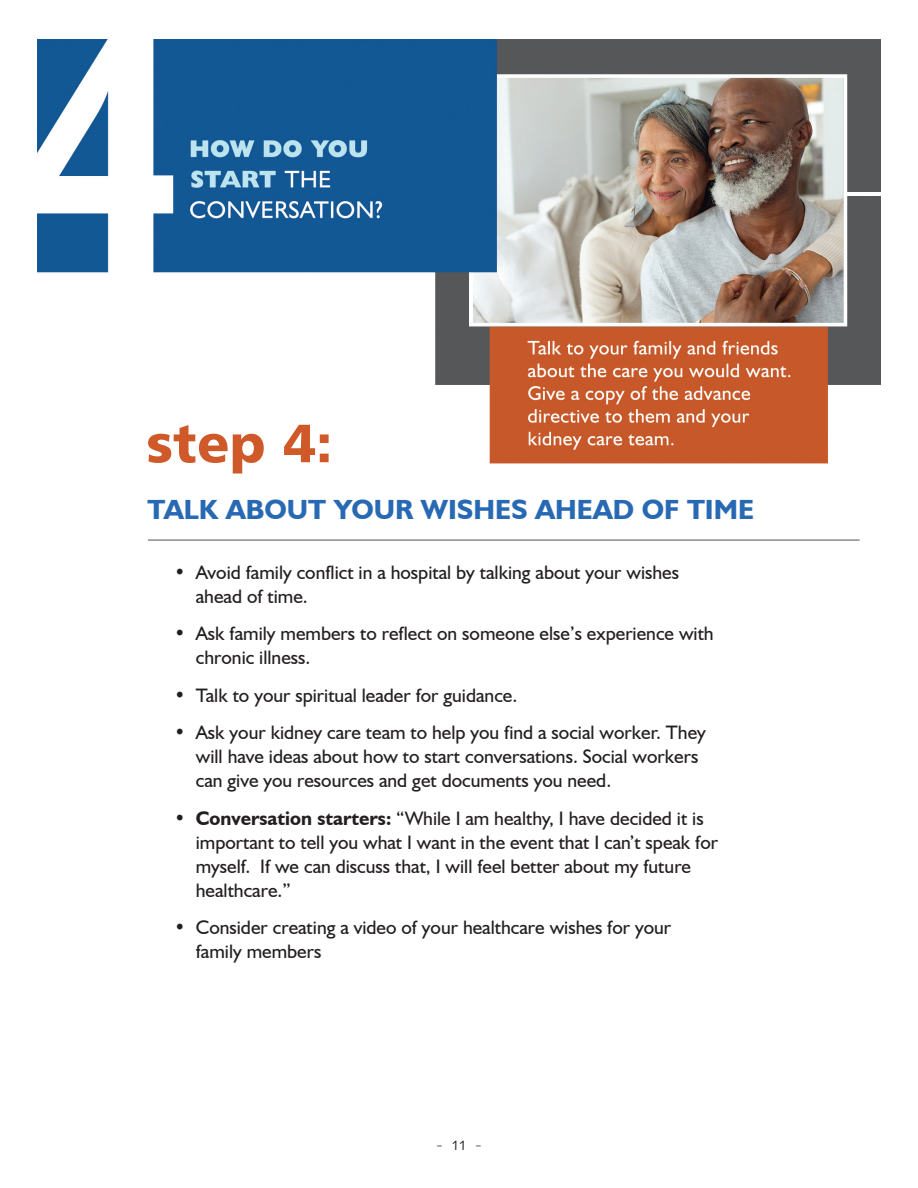
<style>
.page{position:relative;width:918px;height:1188px;background:#fff}
.page>*{position:absolute;margin:0;border:0;box-sizing:border-box;transform-origin:0 0}
.t1{font:54px "Humanist 777 BT Black B";color:#cf5928}
.t2{font:700 27.75px "Humanist 521 BT";color:#2869b3}
.t3{font:19.5px/24px "Humanist 521 BT";color:#231f20}
.t4{font:18px "Humanist 521 BT";color:#8c8b8b}
.s1{font-weight:700}
.s2{font-family:"Humanist 531 BT Roman A";font-size:13.5px;color:#231f20}
</style>
<div class="page">
<img style="left:38px;top:40px;width:842px;height:424px">
<hr style="left:148px;top:539px;width:712px;height:2px;background:#8c8b8b">
<h1 class="t1" style="left:146px;top:409px;width:188px">step 4:</h1>
<h2 class="t2" style="left:147px;top:493px;width:608px">TALK ABOUT YOUR WISHES AHEAD OF TIME</h2>
<p class="t3" style="left:196px;top:560px;width:485px;text-indent:-22px">• Avoid family conflict in a hospital by talking about your wishes ahead of time.</p>
<p class="t3" style="left:196px;top:621px;width:519px;text-indent:-22px">• Ask family members to reflect on someone else’s experience with chronic illness.</p>
<p class="t3" style="left:174px;top:683px;width:345px">• Talk to your spiritual leader for guidance.</p>
<p class="t3" style="left:196px;top:720px;width:512px;text-indent:-22px">• Ask your kidney care team to help you find a social worker. They will have ideas about how to start conversations. Social workers can give you resources and get documents you need.</p>
<p class="t3" style="left:196px;top:806px;width:524px;text-indent:-22px"><span class="s1">• Conversation starters:</span> “While I am healthy, I have decided it is important to tell you what I want in the event that I can’t speak for myself. If we can discuss that, I will feel better about my future healthcare.”</p>
<p class="t3" style="left:196px;top:915px;width:477px;text-indent:-22px">• Consider creating a video of your healthcare wishes for your family members</p>
<p class="t4" style="left:436px;top:1133px;width:47px">- <span class="s2">11</span> -</p>
</div>
